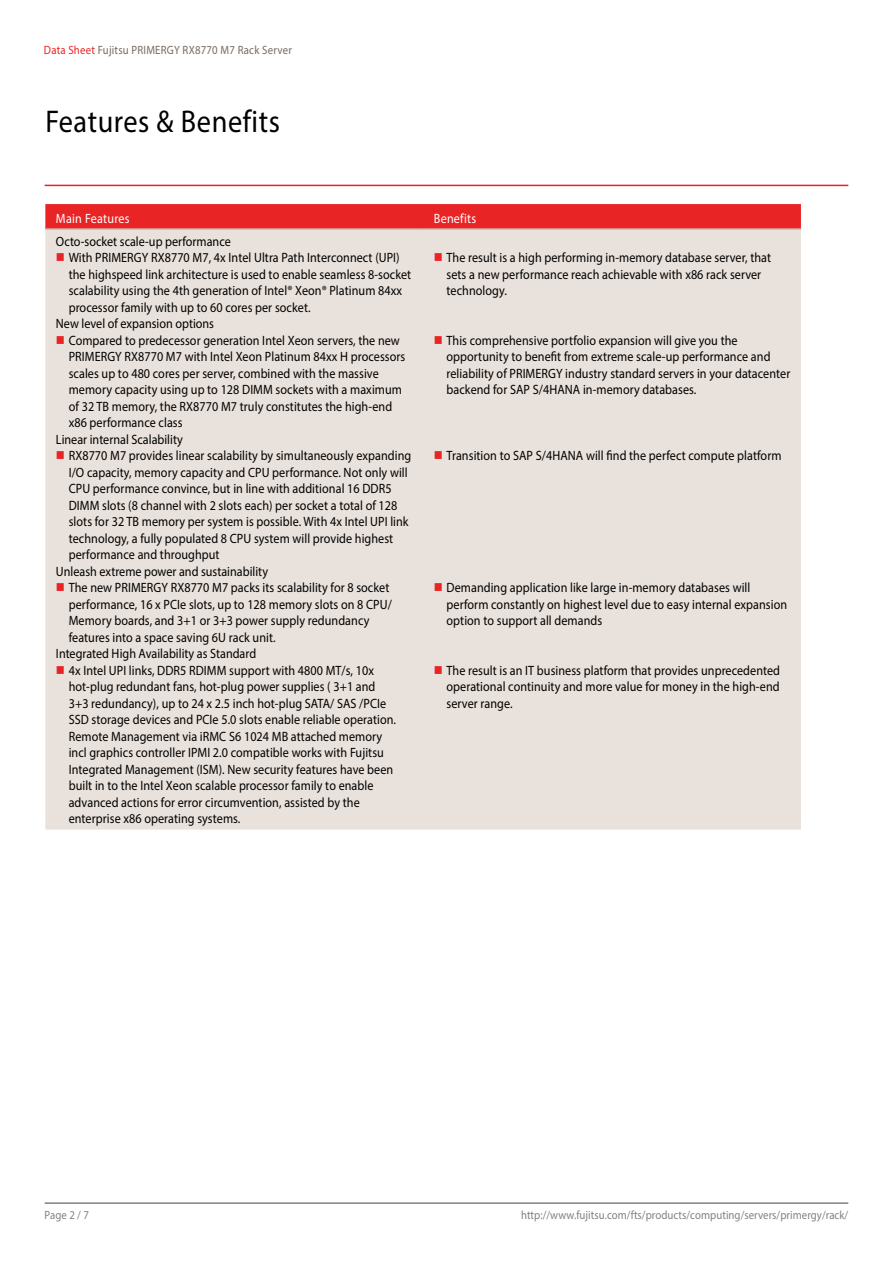
<style>
.page{position:relative;width:893px;height:1263px;background:#fff}
.page>*{position:absolute;margin:0;border:0;box-sizing:border-box;transform-origin:0 0}
.t1{font:31.5px "Myriad Pro";letter-spacing:.02em;color:#000;scale:.9 1}
.t2{font:13.5px/16.5px "Myriad Pro";letter-spacing:.005em;color:#000;scale:.9 1}
.t3{font:13.5px "Myriad Pro";letter-spacing:.02em;color:#fff;scale:.9 1}
.t4{font:12px "Myriad Pro";letter-spacing:.005em;color:#818280;scale:.9 1}
.t5{font:12px "Myriad Pro";letter-spacing:.02em;color:#79695e;scale:.9 1}
.s1{color:#e92425}
</style>
<div class="page">
<hr style="left:45px;top:1202px;width:803px;height:2px;background:#818280">
<div style="left:45px;top:204px;width:756px;height:24px;background:#e92425"></div>
<div style="left:45px;top:230px;width:756px;height:599px;background:#e9e1db"></div>
<hr style="left:45px;top:228px;width:378px;height:2px;background:#c9bbb0">
<hr style="left:423px;top:228px;width:378px;height:2px;background:#c9bbb0">
<hr style="left:45px;top:185px;width:803px;height:1px;background:#ed1d24">
<svg style="left:57px;top:253px;width:7px;height:8px"></svg>
<svg style="left:435px;top:253px;width:7px;height:8px"></svg>
<svg style="left:57px;top:336px;width:7px;height:8px"></svg>
<svg style="left:435px;top:336px;width:7px;height:8px"></svg>
<svg style="left:57px;top:451px;width:7px;height:8px"></svg>
<svg style="left:435px;top:451px;width:7px;height:8px"></svg>
<svg style="left:57px;top:583px;width:7px;height:8px"></svg>
<svg style="left:435px;top:583px;width:7px;height:8px"></svg>
<svg style="left:57px;top:666px;width:7px;height:8px"></svg>
<svg style="left:435px;top:666px;width:7px;height:7px"></svg>
<p class="t5" style="left:44px;top:43px;width:277px"><span class="s1">Data Sheet</span> Fujitsu PRIMERGY RX8770 M7 Rack Server</p>
<h1 class="t1" style="left:45px;top:102px;width:262px">Features &amp; Benefits</h1>
<p class="t3" style="left:56px;top:210px;width:83px">Main Features</p>
<p class="t3" style="left:434px;top:210px;width:49px">Benefits</p>
<p class="t2" style="left:69px;top:233px;width:382px;text-indent:-13px">Octo-socket scale-up performance<br>With PRIMERGY RX8770 M7, 4x Intel Ultra Path Interconnect (UPI) the highspeed link architecture is used to enable seamless 8-socket scalability using the 4th generation of Intel® Xeon® Platinum 84xx processor family with up to 60 cores per socket.</p>
<p class="t2" style="left:447px;top:249px;width:362px">The result is a high performing in-memory database server, that sets a new performance reach achievable with x86 rack server technology.</p>
<p class="t2" style="left:69px;top:315px;width:375px;text-indent:-13px">New level of expansion options<br>Compared to predecessor generation Intel Xeon servers, the new PRIMERGY RX8770 M7 with Intel Xeon Platinum 84xx H processors scales up to 480 cores per server, combined with the massive memory capacity using up to 128 DIMM sockets with a maximum of 32 TB memory, the RX8770 M7 truly constitutes the high-end x86 performance class</p>
<p class="t2" style="left:69px;top:431px;width:382px;text-indent:-13px">Linear internal Scalability<br>RX8770 M7 provides linear scalability by simultaneously expanding I/O capacity, memory capacity and CPU performance. Not only will CPU performance convince, but in line with additional 16 DDR5<br>DIMM slots (8 channel with 2 slots each) per socket a total of 128 slots for 32 TB memory per system is possible. With 4x Intel UPI link technology, a fully populated 8 CPU system will provide highest performance and throughput</p>
<p class="t2" style="left:69px;top:563px;width:360px;text-indent:-13px">Unleash extreme power and sustainability<br>The new PRIMERGY RX8770 M7 packs its scalability for 8 socket performance, 16 x PCIe slots, up to 128 memory slots on 8 CPU/ Memory boards, and 3+1 or 3+3 power supply redundancy features into a space saving 6U rack unit.</p>
<p class="t2" style="left:69px;top:645px;width:365px;text-indent:-13px">Integrated High Availability as Standard<br>4x Intel UPI links, DDR5 RDIMM support with 4800 MT/s, 10x hot-plug redundant fans, hot-plug power supplies ( 3+1 and 3+3 redundancy), up to 24 x 2.5 inch hot-plug SATA/ SAS /PCIe SSD storage devices and PCIe 5.0 slots enable reliable operation.<br>Remote Management via iRMC S6 1024 MB attached memory incl graphics controller IPMI 2.0 compatible works with Fujitsu Integrated Management (ISM). New security features have been built in to the Intel Xeon scalable processor family to enable advanced actions for error circumvention, assisted by the enterprise x86 operating systems.</p>
<p class="t2" style="left:447px;top:332px;width:383px">This comprehensive portfolio expansion will give you the opportunity to benefit from extreme scale-up performance and reliability of PRIMERGY industry standard servers in your datacenter backend for SAP S/4HANA in-memory databases.</p>
<p class="t2" style="left:447px;top:447px;width:374px">Transition to SAP S/4HANA will find the perfect compute platform</p>
<p class="t2" style="left:447px;top:579px;width:380px">Demanding application like large in-memory databases will perform constantly on highest level due to easy internal expansion option to support all demands</p>
<p class="t2" style="left:447px;top:661px;width:372px;text-align:justify">The result is an IT business platform that provides unprecedented operational continuity and more value for money in the high-end server range.</p>
<p class="t4" style="left:45px;top:1207px;width:51px">Page 2 / 7</p>
<p class="t4" style="left:521px;top:1207px;width:365px">http://www.fujitsu.com/fts/products/computing/servers/primergy/rack/</p>
</div>
